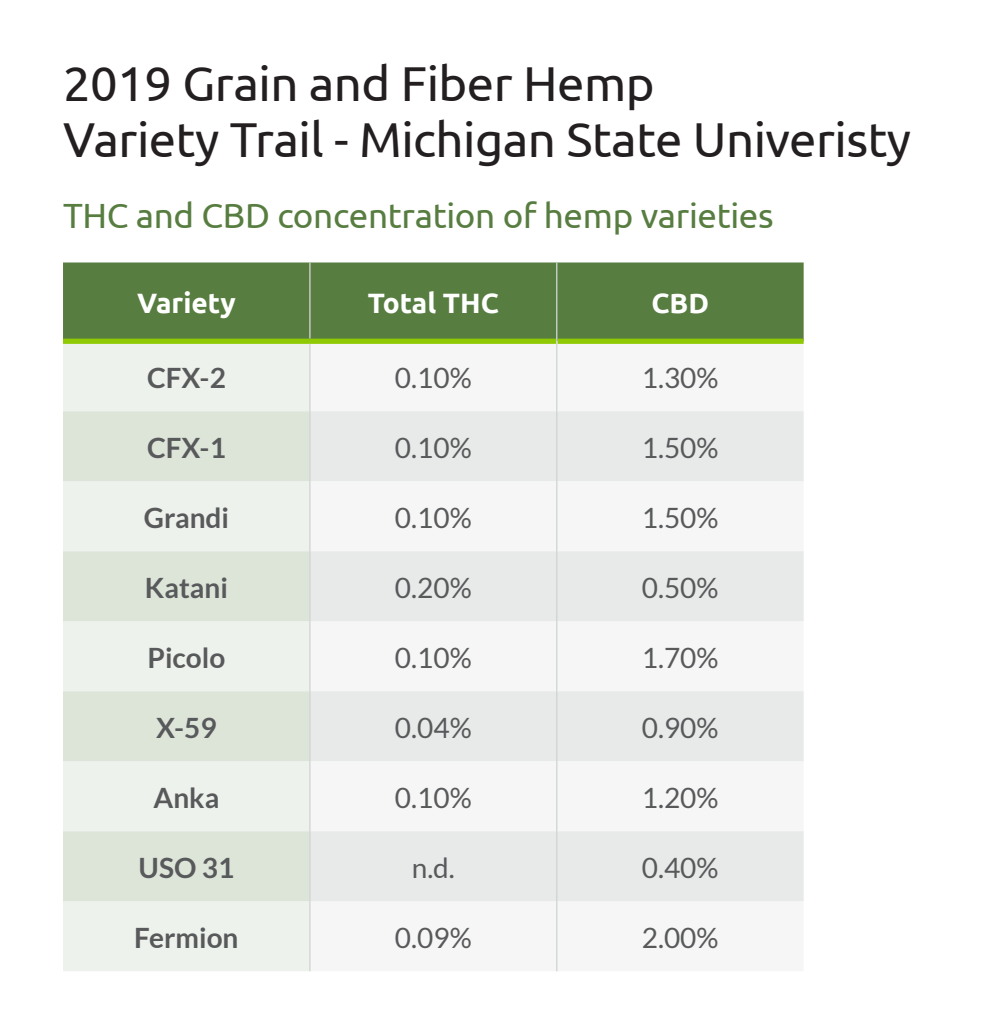
<style>
.page{position:relative;width:991px;height:1029px;background:#fff}
.page>*{position:absolute;margin:0;border:0;box-sizing:border-box;transform-origin:0 0}
.Graph_Header{font:49px/56px "Ubuntu";letter-spacing:-.01em;color:#231f20}
.Graph_Header-2{font:35px "Ubuntu";letter-spacing:-.01em;color:#577d40}
.t1{font:28px "Lato";color:#58595b}
.t2{font:700 28px "Lato";color:#58595b}
.t3{font:700 28px "Ubuntu";color:#fff}
</style>
<div class="page">
<div style="left:63px;top:262px;width:740px;height:77px;background:#577d40"></div>
<div style="left:63px;top:344px;width:246px;height:627px;background:#eef2ec"></div>
<svg style="left:63px;top:411px;width:246px;height:490px;background:#e4eae1"></svg>
<svg style="left:310px;top:411px;width:493px;height:490px;fill:#e8e9e9"></svg>
<hr style="left:309px;top:262px;width:1px;height:77px;background:#d1d4d4">
<hr style="left:309px;top:344px;width:1px;height:67px;background:#d1d4d4">
<hr style="left:309px;top:411px;width:1px;height:70px;background:#d1d4d4">
<hr style="left:309px;top:481px;width:1px;height:70px;background:#d1d4d4">
<hr style="left:309px;top:551px;width:1px;height:70px;background:#d1d4d4">
<hr style="left:309px;top:621px;width:1px;height:70px;background:#d1d4d4">
<hr style="left:309px;top:691px;width:1px;height:70px;background:#d1d4d4">
<hr style="left:309px;top:761px;width:1px;height:70px;background:#d1d4d4">
<hr style="left:309px;top:831px;width:1px;height:70px;background:#d1d4d4">
<hr style="left:309px;top:901px;width:1px;height:70px;background:#d1d4d4">
<div style="left:63px;top:339px;width:247px;height:5px;background:#8fc903"></div>
<div style="left:310px;top:339px;width:246px;height:5px;background:#8fc903"></div>
<div style="left:557px;top:339px;width:246px;height:5px;background:#8fc903"></div>
<hr style="left:556px;top:262px;width:1px;height:79px;background:#d1d4d4">
<hr style="left:556px;top:341px;width:1px;height:70px;background:#d1d4d4">
<hr style="left:556px;top:411px;width:1px;height:70px;background:#d1d4d4">
<hr style="left:556px;top:481px;width:1px;height:70px;background:#d1d4d4">
<hr style="left:556px;top:551px;width:1px;height:70px;background:#d1d4d4">
<hr style="left:556px;top:621px;width:1px;height:70px;background:#d1d4d4">
<hr style="left:556px;top:691px;width:1px;height:70px;background:#d1d4d4">
<hr style="left:556px;top:761px;width:1px;height:70px;background:#d1d4d4">
<hr style="left:556px;top:831px;width:1px;height:70px;background:#d1d4d4">
<hr style="left:556px;top:901px;width:1px;height:70px;background:#d1d4d4">
<p class="Graph_Header" style="left:63px;top:54px;width:849px">2019 Grain and Fiber Hemp<br>Variety Trail - Michigan State Univeristy</p>
<p class="Graph_Header-2" style="left:63px;top:195px;width:712px">THC and CBD concentration of hemp varieties</p>
<p class="t3" style="left:137px;top:286px;width:100px">Variety</p>
<p class="t3" style="left:368px;top:286px;width:132px">Total THC</p>
<p class="t3" style="left:651px;top:286px;width:59px">CBD</p>
<p class="t2" style="left:147px;top:361px;width:80px">CFX-2</p>
<p class="t1" style="left:395px;top:362px;width:78px">0.10%</p>
<p class="t1" style="left:642px;top:362px;width:78px">1.30%</p>
<p class="t2" style="left:147px;top:431px;width:80px">CFX-1</p>
<p class="t1" style="left:395px;top:432px;width:78px">0.10%</p>
<p class="t1" style="left:642px;top:432px;width:78px">1.50%</p>
<p class="t2" style="left:144px;top:501px;width:87px">Grandi</p>
<p class="t1" style="left:395px;top:502px;width:78px">0.10%</p>
<p class="t1" style="left:642px;top:502px;width:78px">1.50%</p>
<p class="t2" style="left:145px;top:571px;width:85px">Katani</p>
<p class="t1" style="left:395px;top:572px;width:78px">0.20%</p>
<p class="t1" style="left:642px;top:572px;width:78px">0.50%</p>
<p class="t2" style="left:147px;top:641px;width:79px">Picolo</p>
<p class="t1" style="left:395px;top:642px;width:78px">0.10%</p>
<p class="t1" style="left:642px;top:642px;width:78px">1.70%</p>
<p class="t2" style="left:156px;top:711px;width:62px">X-59</p>
<p class="t1" style="left:395px;top:712px;width:78px">0.04%</p>
<p class="t1" style="left:642px;top:712px;width:78px">0.90%</p>
<p class="t2" style="left:153px;top:781px;width:67px">Anka</p>
<p class="t1" style="left:395px;top:782px;width:78px">0.10%</p>
<p class="t1" style="left:642px;top:782px;width:78px">1.20%</p>
<p class="t2" style="left:139px;top:851px;width:97px">USO 31</p>
<p class="t1" style="left:412px;top:852px;width:45px">n.d.</p>
<p class="t1" style="left:642px;top:852px;width:78px">0.40%</p>
<p class="t2" style="left:134px;top:921px;width:106px">Fermion</p>
<p class="t1" style="left:395px;top:922px;width:78px">0.09%</p>
<p class="t1" style="left:642px;top:922px;width:78px">2.00%</p>
</div>
